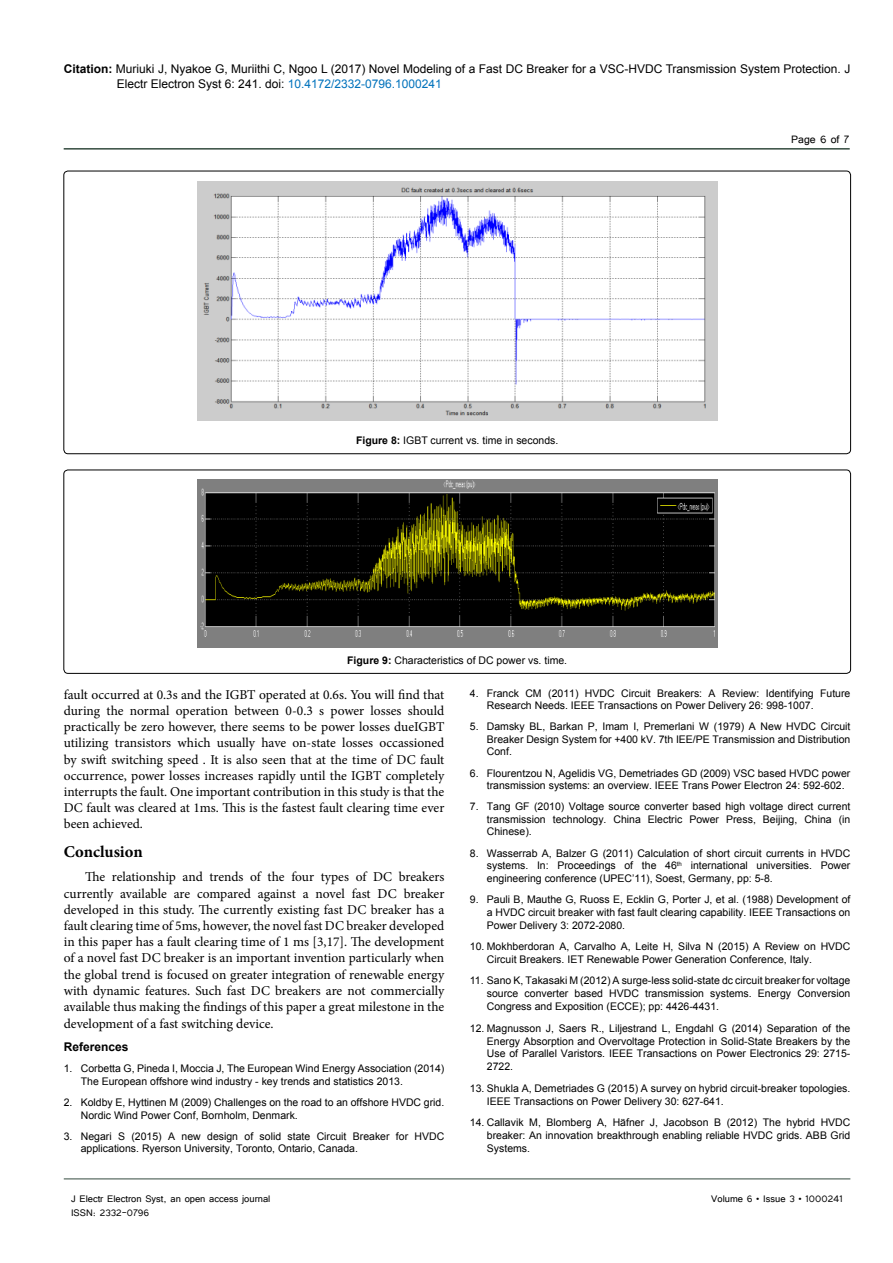
<style>
.page{position:relative;width:893px;height:1263px;background:#fff}
.page>*{position:absolute;margin:0;border:0;box-sizing:border-box;transform-origin:0 0}
.t1{font:700 16.5px "Minion Pro";color:#000}
.t2{font:13.5px/16.4px "Minion Pro";color:#000;text-align:justify}
.t3{font:13.5px "Tunga";color:#000}
.t4{font:12px/15px "Arial";color:#000}
.t5{font:12px "Tunga";color:#000}
.t6{font:700 12px "Arial";color:#000}
.t7{font:10.5px/12.6px "Arial";color:#000}
.s1{font-weight:700}
.s2{color:#0072bc}
</style>
<div class="page">
<hr style="left:64px;top:148px;width:786px;height:2px;background:#344b3f">
<hr style="left:64px;top:1179px;width:786px;height:1px;background:#344b3f">
<img style="left:197px;top:181px;width:520px;height:240px">
<div style="left:64px;top:470px;width:787px;height:203px;border:1px solid #000;border-radius:4px"></div>
<img style="left:197px;top:479px;width:520px;height:169px">
<p class="t4" style="left:117px;top:61px;width:735px;text-indent:-53px"><span class="s1">Citation:</span> Muriuki J, Nyakoe G, Muriithi C, Ngoo L (2017) Novel Modeling of a Fast DC Breaker for a VSC-HVDC Transmission System Protection. J<br>Electr Electron Syst 6: 241. doi: <span class="s2">10.4172/2332-0796.1000241</span></p>
<p class="t7" style="left:356px;top:434px;width:204px"><span class="s1">Figure 8:</span> IGBT current vs. time in seconds.</p>
<p class="t3" style="left:791px;top:131px;width:59px">Page 6 of 7</p>
<p class="t7" style="left:347px;top:654px;width:221px"><span class="s1">Figure 9:</span> Characteristics of DC power vs. time.</p>
<p class="t2" style="left:64px;top:686px;width:382px">fault occurred at 0.3s and the IGBT operated at 0.6s. You will find that during the normal operation between 0-0.3 s power losses should practically be zero however, there seems to be power losses dueIGBT utilizing transistors which usually have on-state losses occassioned by swift switching speed . It is also seen that at the time of DC fault occurrence, power losses increases rapidly until the IGBT completely interrupts the fault. One important contribution in this study is that the DC fault was cleared at 1ms. This is the fastest fault clearing time ever been achieved.</p>
<h1 class="t1" style="left:64px;top:840px;width:81px">Conclusion</h1>
<p class="t2" style="left:64px;top:869px;width:382px;text-indent:21px">The relationship and trends of the four types of DC breakers currently available are compared against a novel fast DC breaker developed in this study. The currently existing fast DC breaker has a fault clearing time of 5ms, however, the novel fast DC breaker developed in this paper has a fault clearing time of 1 ms [3,17]. The development of a novel fast DC breaker is an important invention particularly when the global trend is focused on greater integration of renewable energy with dynamic features. Such fast DC breakers are not commercially available thus making the findings of this paper a great milestone in the development of a fast switching device.</p>
<p class="t6" style="left:64px;top:1039px;width:66px">References</p>
<p class="t7" style="left:81px;top:1062px;width:365px;text-indent:-17px">1. Corbetta G, Pineda I, Moccia J, The European Wind Energy Association (2014)<br>The European offshore wind industry - key trends and statistics 2013.</p>
<p class="t7" style="left:81px;top:1096px;width:365px;text-indent:-17px">2. Koldby E, Hyttinen M (2009) Challenges on the road to an offshore HVDC grid.<br>Nordic Wind Power Conf, Bornholm, Denmark.</p>
<p class="t7" style="left:81px;top:1130px;width:365px;text-indent:-17px">3. Negari S (2015) A new design of solid state Circuit Breaker for HVDC applications. Ryerson University, Toronto, Ontario, Canada.</p>
<p class="t7" style="left:487px;top:687px;width:365px;text-indent:-17px">4. Franck CM (2011) HVDC Circuit Breakers: A Review: Identifying Future<br>Research Needs. IEEE Transactions on Power Delivery 26: 998-1007.</p>
<p class="t7" style="left:487px;top:720px;width:365px;text-align:justify;text-indent:-17px">5. Damsky BL, Barkan P, Imam I, Premerlani W (1979) A New HVDC Circuit Breaker Design System for +400 kV. 7th IEE/PE Transmission and Distribution Conf.</p>
<p class="t7" style="left:487px;top:767px;width:365px;text-indent:-17px">6. Flourentzou N, Agelidis VG, Demetriades GD (2009) VSC based HVDC power transmission systems: an overview. IEEE Trans Power Electron 24: 592-602.</p>
<p class="t7" style="left:487px;top:800px;width:365px;text-align:justify;text-indent:-17px">7. Tang GF (2010) Voltage source converter based high voltage direct current transmission technology. China Electric Power Press, Beijing, China (in Chinese).</p>
<p class="t7" style="left:487px;top:847px;width:365px;text-align:justify;text-indent:-17px">8. Wasserrab A, Balzer G (2011) Calculation of short circuit currents in HVDC systems. In: Proceedings of the 46<sup>th</sup> international universities. Power engineering conference (UPEC’11), Soest, Germany, pp: 5-8.</p>
<p class="t7" style="left:487px;top:893px;width:365px;text-align:justify;text-indent:-17px">9. Pauli B, Mauthe G, Ruoss E, Ecklin G, Porter J, et al. (1988) Development of a HVDC circuit breaker with fast fault clearing capability. IEEE Transactions on Power Delivery 3: 2072-2080.</p>
<p class="t7" style="left:487px;top:940px;width:365px;text-indent:-17px">10. Mokhberdoran A, Carvalho A, Leite H, Silva N (2015) A Review on HVDC<br>Circuit Breakers. IET Renewable Power Generation Conference, Italy.</p>
<p class="t7" style="left:487px;top:974px;width:365px;text-align:justify;text-indent:-17px">11. Sano K, Takasaki M (2012) A surge-less solid-state dc circuit breaker for voltage source converter based HVDC transmission systems. Energy Conversion Congress and Exposition (ECCE); pp: 4426-4431.</p>
<p class="t7" style="left:487px;top:1021px;width:365px;text-align:justify;text-indent:-17px">12. Magnusson J, Saers R., Liljestrand L, Engdahl G (2014) Separation of the Energy Absorption and Overvoltage Protection in Solid-State Breakers by the Use of Parallel Varistors. IEEE Transactions on Power Electronics 29: 2715- 2722.</p>
<p class="t7" style="left:487px;top:1082px;width:365px;text-indent:-17px">13. Shukla A, Demetriades G (2015) A survey on hybrid circuit-breaker topologies.<br>IEEE Transactions on Power Delivery 30: 627-641.</p>
<p class="t7" style="left:487px;top:1116px;width:365px;text-align:justify;text-indent:-17px">14. Callavik M, Blomberg A, Häfner J, Jacobson B (2012) The hybrid HVDC breaker: An innovation breakthrough enabling reliable HVDC grids. ABB Grid Systems.</p>
<p class="t5" style="left:71px;top:1190px;width:201px">J Electr Electron Syst, an open access journal</p>
<p class="t5" style="left:711px;top:1190px;width:133px">Volume 6 • Issue 3 • 1000241</p>
<p class="t5" style="left:71px;top:1205px;width:80px">ISSN: 2332-0796</p>
</div>
